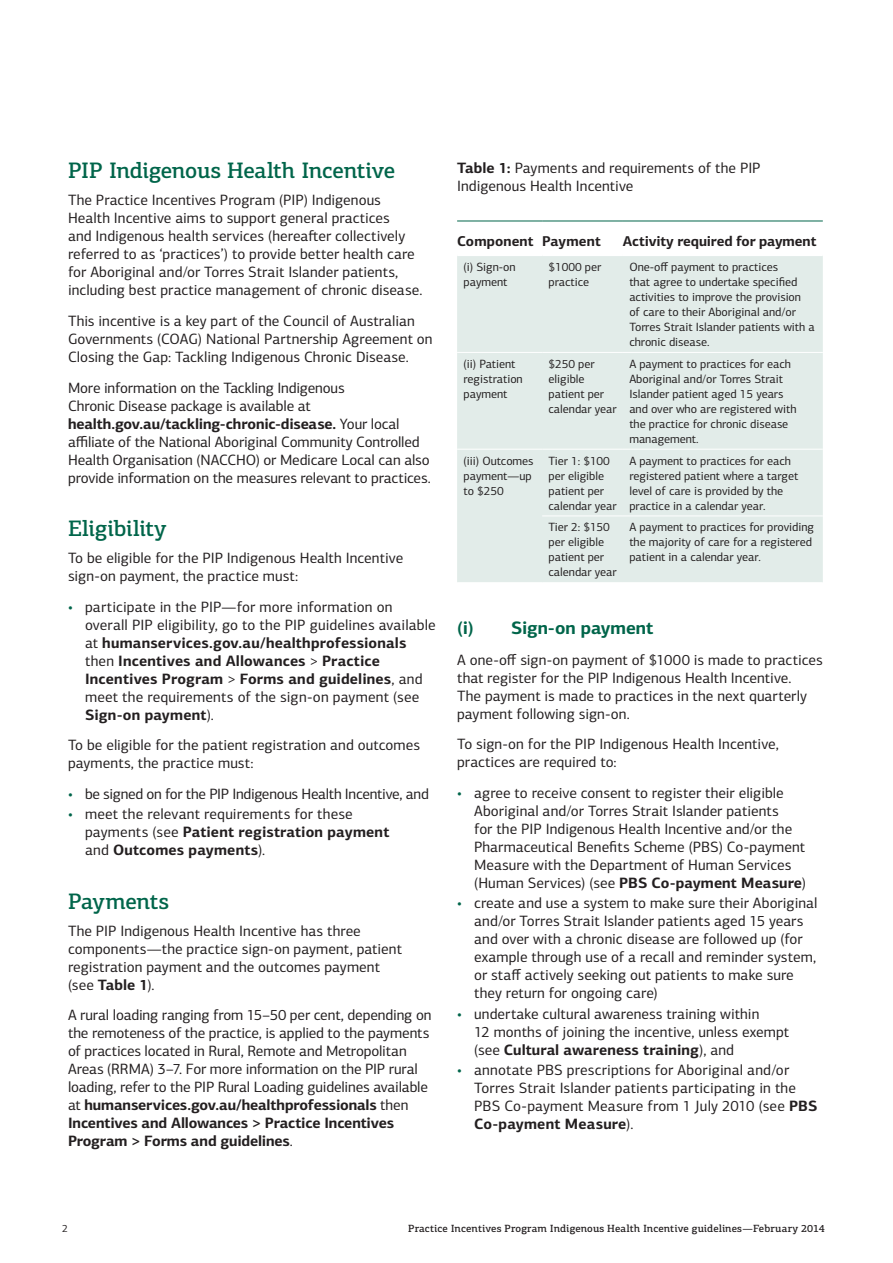
<style>
.page{position:relative;width:893px;height:1263px;background:#fff}
.page>*{position:absolute;margin:0;border:0;box-sizing:border-box;transform-origin:0 0}
.t1{font:500 22.5px "PF Centro Slab Pro";letter-spacing:-.015em;color:#00654a}
.t2{font:700 18px "PF Centro Sans Pro";letter-spacing:-.005em;color:#00654a}
.t3{font:15px/18px "PF Centro Sans Pro";color:#231f20}
.t4{font:15px "PF Centro Sans Pro";letter-spacing:-.02em;color:#231f20}
.t5{font:700 14.25px "PF Centro Sans Pro";letter-spacing:-.005em;color:#231f20}
.t6{font:12px/15px "PF Centro Sans Pro";letter-spacing:-.005em;color:#231f20}
.t7{font:500 10.5px "PF Centro Slab Pro";letter-spacing:.01em;color:#231f20}
.t8{font:10.5px "PF Centro Sans Pro";color:#231f20}
.s1{font-weight:700}
.s2{color:#00654a}
</style>
<div class="page">
<div style="left:457px;top:256px;width:366px;height:326px;background:#e2ece9"></div>
<hr style="left:457px;top:221px;width:85px;height:1px;background:#00654a">
<hr style="left:542px;top:221px;width:81px;height:1px;background:#00654a">
<hr style="left:623px;top:221px;width:200px;height:1px;background:#00654a">
<hr style="left:457px;top:352px;width:85px;height:1px;background:#fff">
<hr style="left:542px;top:352px;width:81px;height:1px;background:#fff">
<hr style="left:623px;top:352px;width:200px;height:1px;background:#fff">
<hr style="left:457px;top:449px;width:85px;height:1px;background:#fff">
<hr style="left:542px;top:449px;width:81px;height:1px;background:#fff">
<hr style="left:623px;top:449px;width:200px;height:1px;background:#fff">
<hr style="left:542px;top:515px;width:81px;height:1px;background:#fff">
<hr style="left:623px;top:515px;width:200px;height:1px;background:#fff">
<h1 class="t1" style="left:68px;top:157px;width:329px">PIP Indigenous Health Incentive</h1>
<p class="t3" style="left:68px;top:191px;width:356px">The Practice Incentives Program (PIP) Indigenous Health Incentive aims to support general practices<br>and Indigenous health services (hereafter collectively referred to as ‘practices’) to provide better health care for Aboriginal and/or Torres Strait Islander patients, including best practice management of chronic disease.</p>
<p class="t3" style="left:68px;top:312px;width:366px">This incentive is a key part of the Council of Australian<br>Governments (COAG) National Partnership Agreement on<br>Closing the Gap: Tackling Indigenous Chronic Disease.</p>
<p class="t3" style="left:68px;top:378px;width:364px">More information on the Tackling Indigenous<br>Chronic Disease package is available at <span class="s1">health.gov.au/tackling-chronic-disease.</span> Your local affiliate of the National Aboriginal Community Controlled Health Organisation (NACCHO) or Medicare Local can also provide information on the measures relevant to practices.</p>
<h1 class="t1" style="left:68px;top:515px;width:100px">Eligibility</h1>
<p class="t3" style="left:68px;top:549px;width:337px">To be eligible for the PIP Indigenous Health Incentive sign-on payment, the practice must:</p>
<p class="t3" style="left:85px;top:597px;width:352px;text-indent:-17px"><span class="s2">•</span> participate in the PIP—for more information on overall PIP eligibility, go to the PIP guidelines available at <span class="s1">humanservices.gov.au/healthprofessionals </span>then <span class="s1">Incentives and Allowances</span> &gt; <span class="s1">Practice Incentives Program</span> &gt; <span class="s1">Forms and guidelines</span>, and meet the requirements of the sign-on payment (see <span class="s1">Sign-on payment</span>).</p>
<p class="t3" style="left:68px;top:736px;width:353px">To be eligible for the patient registration and outcomes payments, the practice must:</p>
<p class="t4" style="left:68px;top:785px;width:362px"><span class="s2">•</span> be signed on for the PIP Indigenous Health Incentive, and</p>
<p class="t3" style="left:85px;top:805px;width:306px;text-indent:-17px"><span class="s2">•</span> meet the relevant requirements for these payments (see <span class="s1">Patient registration payment </span>and <span class="s1">Outcomes payments</span>).</p>
<h1 class="t1" style="left:68px;top:887px;width:103px">Payments</h1>
<p class="t3" style="left:68px;top:921px;width:336px">The PIP Indigenous Health Incentive has three components—the practice sign-on payment, patient registration payment and the outcomes payment (see <span class="s1">Table 1</span>).</p>
<p class="t3" style="left:68px;top:1006px;width:365px">A rural loading ranging from 15–50 per cent, depending on the remoteness of the practice, is applied to the payments of practices located in Rural, Remote and Metropolitan Areas (RRMA) 3–7. For more information on the PIP rural loading, refer to the PIP Rural Loading guidelines available at <span class="s1">humanservices.gov.au/healthprofessionals</span> then <span class="s1">Incentives and Allowances &gt; Practice Incentives Program &gt; Forms and guidelines</span>.</p>
<p class="t3" style="left:457px;top:159px;width:305px"><span class="s1">Table 1:</span> Payments and requirements of the PIP<br>Indigenous Health Incentive</p>
<p class="t5" style="left:457px;top:233px;width:145px">Component Payment</p>
<p class="t5" style="left:623px;top:233px;width:195px">Activity required for payment</p>
<p class="t6" style="left:463px;top:259px;width:54px">(i) Sign-on payment</p>
<p class="t6" style="left:549px;top:259px;width:54px">$1000 per practice</p>
<p class="t6" style="left:629px;top:259px;width:187px">One-off payment to practices<br>that agree to undertake specified activities to improve the provision<br>of care to their Aboriginal and/or<br>Torres Strait Islander patients with a chronic disease.</p>
<p class="t6" style="left:463px;top:356px;width:61px">(ii) Patient registration payment</p>
<p class="t6" style="left:549px;top:356px;width:70px">$250 per eligible patient per calendar year</p>
<p class="t6" style="left:629px;top:356px;width:169px">A payment to practices for each<br>Aboriginal and/or Torres Strait<br>Islander patient aged 15 years and over who are registered with the practice for chronic disease management.</p>
<p class="t6" style="left:463px;top:453px;width:72px">(iii) Outcomes payment—up to $250</p>
<p class="t6" style="left:549px;top:453px;width:70px">Tier 1: $100 per eligible patient per calendar year</p>
<p class="t6" style="left:629px;top:453px;width:170px">A payment to practices for each registered patient where a target level of care is provided by the practice in a calendar year.</p>
<p class="t6" style="left:549px;top:520px;width:70px">Tier 2: $150 per eligible patient per calendar year</p>
<p class="t6" style="left:629px;top:520px;width:186px">A payment to practices for providing the majority of care for a registered patient in a calendar year.</p>
<p class="t2" style="left:457px;top:616px;width:198px">(i) Sign-on payment</p>
<p class="t3" style="left:457px;top:651px;width:367px">A one-off sign-on payment of $1000 is made to practices that register for the PIP Indigenous Health Incentive.<br>The payment is made to practices in the next quarterly payment following sign-on.</p>
<p class="t3" style="left:457px;top:735px;width:323px">To sign-on for the PIP Indigenous Health Incentive, practices are required to:</p>
<p class="t3" style="left:474px;top:784px;width:333px;text-indent:-17px"><span class="s2">•</span> agree to receive consent to register their eligible Aboriginal and/or Torres Strait Islander patients<br>for the PIP Indigenous Health Incentive and/or the Pharmaceutical Benefits Scheme (PBS) Co-payment Measure with the Department of Human Services (Human Services) (see <span class="s1">PBS Co-payment Measure</span>)</p>
<p class="t3" style="left:474px;top:894px;width:345px;text-indent:-17px"><span class="s2">•</span> create and use a system to make sure their Aboriginal and/or Torres Strait Islander patients aged 15 years and over with a chronic disease are followed up (for example through use of a recall and reminder system, or staff actively seeking out patients to make sure they return for ongoing care)</p>
<p class="t3" style="left:474px;top:1004px;width:317px;text-indent:-17px"><span class="s2">•</span> undertake cultural awareness training within<br>12 months of joining the incentive, unless exempt (see <span class="s1">Cultural awareness training</span>), and</p>
<p class="t3" style="left:474px;top:1060px;width:345px;text-indent:-17px"><span class="s2">•</span> annotate PBS prescriptions for Aboriginal and/or Torres Strait Islander patients participating in the PBS Co-payment Measure from 1 July 2010 (see <span class="s1">PBS Co-payment Measure</span>).</p>
<p class="t8" style="left:62px;top:1222px;width:7px">2</p>
<p class="t7" style="left:408px;top:1222px;width:418px">Practice Incentives Program Indigenous Health Incentive guidelines—February 2014</p>
</div>
